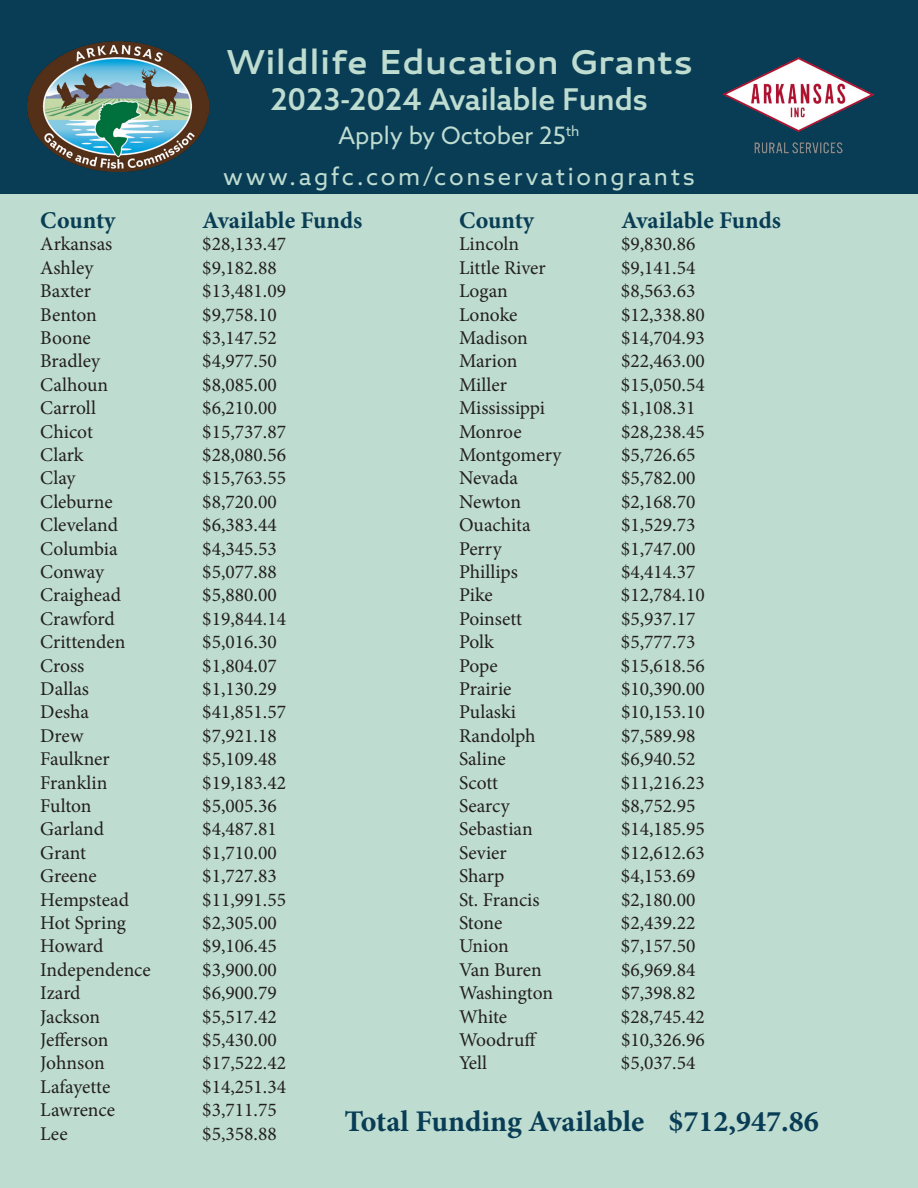
<style>
.page{position:relative;width:918px;height:1188px;background:#fff}
.page>*{position:absolute;margin:0;border:0;box-sizing:border-box;transform-origin:0 0}
.t1{font:700 34.5px "Cantarell";color:#bedcd0}
.t2{font:700 30px "Minion Pro";color:#093d55}
.t3{font:500 30px "Azo Sans";color:#bedcd0}
.t4{font:700 24px "Minion Pro";color:#093d55}
.t5{font:24px "Azo Sans";letter-spacing:.11em;color:#bedcd0}
.t6{font:24px "Azo Sans";color:#bedcd0}
.t7{font:19.5px "Minion Pro";color:#231f20}
</style>
<div class="page">
<div style="left:0;top:0;width:918px;height:201px;background:#093d55"></div>
<div style="left:0;top:194px;width:918px;height:994px;background:#bedcd0"></div>
<img style="left:27px;top:42px;width:181px;height:130px">
<img style="left:722px;top:57px;width:153px;height:97px">
<p class="t1" style="left:225px;top:37px;width:470px">Wildlife Education Grants</p>
<p class="t3" style="left:270px;top:79px;width:379px">2023-2024 Available Funds</p>
<p class="t6" style="left:339px;top:120px;width:242px">Apply by October 25<sup>th</sup></p>
<p class="t5" style="left:223px;top:161px;width:473px">www.agfc.com/conservationgrants</p>
<p class="t4" style="left:40px;top:204px;width:77px">County</p>
<p class="t4" style="left:202px;top:204px;width:162px">Available Funds</p>
<p class="t7" style="left:40px;top:231px;width:74px">Arkansas</p>
<p class="t7" style="left:202px;top:231px;width:85px">$28,133.47</p>
<p class="t7" style="left:40px;top:254px;width:55px">Ashley</p>
<p class="t7" style="left:202px;top:254px;width:76px">$9,182.88</p>
<p class="t7" style="left:40px;top:278px;width:52px">Baxter</p>
<p class="t7" style="left:202px;top:278px;width:85px">$13,481.09</p>
<p class="t7" style="left:40px;top:301px;width:58px">Benton</p>
<p class="t7" style="left:202px;top:301px;width:76px">$9,758.10</p>
<p class="t7" style="left:40px;top:325px;width:52px">Boone</p>
<p class="t7" style="left:202px;top:325px;width:76px">$3,147.52</p>
<p class="t7" style="left:40px;top:348px;width:61px">Bradley</p>
<p class="t7" style="left:202px;top:348px;width:76px">$4,977.50</p>
<p class="t7" style="left:40px;top:371px;width:69px">Calhoun</p>
<p class="t7" style="left:202px;top:371px;width:76px">$8,085.00</p>
<p class="t7" style="left:40px;top:395px;width:57px">Carroll</p>
<p class="t7" style="left:202px;top:395px;width:76px">$6,210.00</p>
<p class="t7" style="left:40px;top:418px;width:54px">Chicot</p>
<p class="t7" style="left:202px;top:418px;width:85px">$15,737.87</p>
<p class="t7" style="left:40px;top:442px;width:45px">Clark</p>
<p class="t7" style="left:202px;top:442px;width:85px">$28,080.56</p>
<p class="t7" style="left:40px;top:465px;width:37px">Clay</p>
<p class="t7" style="left:202px;top:465px;width:85px">$15,763.55</p>
<p class="t7" style="left:40px;top:488px;width:74px">Cleburne</p>
<p class="t7" style="left:202px;top:488px;width:76px">$8,720.00</p>
<p class="t7" style="left:40px;top:512px;width:79px">Cleveland</p>
<p class="t7" style="left:202px;top:512px;width:76px">$6,383.44</p>
<p class="t7" style="left:40px;top:535px;width:79px">Columbia</p>
<p class="t7" style="left:202px;top:535px;width:76px">$4,345.53</p>
<p class="t7" style="left:40px;top:559px;width:65px">Conway</p>
<p class="t7" style="left:202px;top:559px;width:76px">$5,077.88</p>
<p class="t7" style="left:40px;top:582px;width:82px">Craighead</p>
<p class="t7" style="left:202px;top:582px;width:76px">$5,880.00</p>
<p class="t7" style="left:40px;top:605px;width:76px">Crawford</p>
<p class="t7" style="left:202px;top:605px;width:85px">$19,844.14</p>
<p class="t7" style="left:40px;top:629px;width:87px">Crittenden</p>
<p class="t7" style="left:202px;top:629px;width:76px">$5,016.30</p>
<p class="t7" style="left:40px;top:652px;width:46px">Cross</p>
<p class="t7" style="left:202px;top:652px;width:76px">$1,804.07</p>
<p class="t7" style="left:40px;top:676px;width:50px">Dallas</p>
<p class="t7" style="left:202px;top:676px;width:76px">$1,130.29</p>
<p class="t7" style="left:40px;top:699px;width:50px">Desha</p>
<p class="t7" style="left:202px;top:699px;width:85px">$41,851.57</p>
<p class="t7" style="left:40px;top:722px;width:45px">Drew</p>
<p class="t7" style="left:202px;top:722px;width:76px">$7,921.18</p>
<p class="t7" style="left:40px;top:746px;width:71px">Faulkner</p>
<p class="t7" style="left:202px;top:746px;width:76px">$5,109.48</p>
<p class="t7" style="left:40px;top:769px;width:69px">Franklin</p>
<p class="t7" style="left:202px;top:769px;width:85px">$19,183.42</p>
<p class="t7" style="left:40px;top:793px;width:53px">Fulton</p>
<p class="t7" style="left:202px;top:793px;width:76px">$5,005.36</p>
<p class="t7" style="left:40px;top:816px;width:65px">Garland</p>
<p class="t7" style="left:202px;top:816px;width:76px">$4,487.81</p>
<p class="t7" style="left:40px;top:839px;width:47px">Grant</p>
<p class="t7" style="left:202px;top:839px;width:76px">$1,710.00</p>
<p class="t7" style="left:40px;top:863px;width:58px">Greene</p>
<p class="t7" style="left:202px;top:863px;width:76px">$1,727.83</p>
<p class="t7" style="left:40px;top:886px;width:90px">Hempstead</p>
<p class="t7" style="left:202px;top:886px;width:85px">$11,991.55</p>
<p class="t7" style="left:40px;top:910px;width:87px">Hot Spring</p>
<p class="t7" style="left:202px;top:910px;width:76px">$2,305.00</p>
<p class="t7" style="left:40px;top:933px;width:65px">Howard</p>
<p class="t7" style="left:202px;top:933px;width:76px">$9,106.45</p>
<p class="t7" style="left:40px;top:956px;width:112px">Independence</p>
<p class="t7" style="left:202px;top:956px;width:76px">$3,900.00</p>
<p class="t7" style="left:40px;top:980px;width:42px">Izard</p>
<p class="t7" style="left:202px;top:980px;width:76px">$6,900.79</p>
<p class="t7" style="left:40px;top:1003px;width:61px">Jackson</p>
<p class="t7" style="left:202px;top:1003px;width:76px">$5,517.42</p>
<p class="t7" style="left:40px;top:1027px;width:70px">Jefferson</p>
<p class="t7" style="left:202px;top:1027px;width:76px">$5,430.00</p>
<p class="t7" style="left:40px;top:1050px;width:66px">Johnson</p>
<p class="t7" style="left:202px;top:1050px;width:85px">$17,522.42</p>
<p class="t7" style="left:40px;top:1073px;width:72px">Lafayette</p>
<p class="t7" style="left:202px;top:1073px;width:85px">$14,251.34</p>
<p class="t7" style="left:40px;top:1097px;width:76px">Lawrence</p>
<p class="t7" style="left:202px;top:1097px;width:76px">$3,711.75</p>
<p class="t7" style="left:40px;top:1120px;width:29px">Lee</p>
<p class="t7" style="left:202px;top:1120px;width:76px">$5,358.88</p>
<p class="t4" style="left:459px;top:204px;width:77px">County</p>
<p class="t4" style="left:621px;top:204px;width:162px">Available Funds</p>
<p class="t7" style="left:459px;top:231px;width:62px">Lincoln</p>
<p class="t7" style="left:621px;top:231px;width:76px">$9,830.86</p>
<p class="t7" style="left:459px;top:254px;width:88px">Little River</p>
<p class="t7" style="left:621px;top:254px;width:76px">$9,141.54</p>
<p class="t7" style="left:459px;top:278px;width:50px">Logan</p>
<p class="t7" style="left:621px;top:278px;width:76px">$8,563.63</p>
<p class="t7" style="left:459px;top:301px;width:60px">Lonoke</p>
<p class="t7" style="left:621px;top:301px;width:85px">$12,338.80</p>
<p class="t7" style="left:459px;top:325px;width:70px">Madison</p>
<p class="t7" style="left:621px;top:325px;width:85px">$14,704.93</p>
<p class="t7" style="left:459px;top:348px;width:60px">Marion</p>
<p class="t7" style="left:621px;top:348px;width:85px">$22,463.00</p>
<p class="t7" style="left:459px;top:371px;width:50px">Miller</p>
<p class="t7" style="left:621px;top:371px;width:85px">$15,050.54</p>
<p class="t7" style="left:459px;top:395px;width:88px">Mississippi</p>
<p class="t7" style="left:621px;top:395px;width:76px">$1,108.31</p>
<p class="t7" style="left:459px;top:418px;width:64px">Monroe</p>
<p class="t7" style="left:621px;top:418px;width:85px">$28,238.45</p>
<p class="t7" style="left:459px;top:442px;width:104px">Montgomery</p>
<p class="t7" style="left:621px;top:442px;width:76px">$5,726.65</p>
<p class="t7" style="left:459px;top:465px;width:60px">Nevada</p>
<p class="t7" style="left:621px;top:465px;width:76px">$5,782.00</p>
<p class="t7" style="left:459px;top:488px;width:64px">Newton</p>
<p class="t7" style="left:621px;top:488px;width:76px">$2,168.70</p>
<p class="t7" style="left:459px;top:512px;width:73px">Ouachita</p>
<p class="t7" style="left:621px;top:512px;width:76px">$1,529.73</p>
<p class="t7" style="left:459px;top:535px;width:44px">Perry</p>
<p class="t7" style="left:621px;top:535px;width:76px">$1,747.00</p>
<p class="t7" style="left:459px;top:559px;width:60px">Phillips</p>
<p class="t7" style="left:621px;top:559px;width:76px">$4,414.37</p>
<p class="t7" style="left:459px;top:582px;width:35px">Pike</p>
<p class="t7" style="left:621px;top:582px;width:85px">$12,784.10</p>
<p class="t7" style="left:459px;top:605px;width:65px">Poinsett</p>
<p class="t7" style="left:621px;top:605px;width:76px">$5,937.17</p>
<p class="t7" style="left:459px;top:629px;width:36px">Polk</p>
<p class="t7" style="left:621px;top:629px;width:76px">$5,777.73</p>
<p class="t7" style="left:459px;top:652px;width:40px">Pope</p>
<p class="t7" style="left:621px;top:652px;width:85px">$15,618.56</p>
<p class="t7" style="left:459px;top:676px;width:54px">Prairie</p>
<p class="t7" style="left:621px;top:676px;width:85px">$10,390.00</p>
<p class="t7" style="left:459px;top:699px;width:58px">Pulaski</p>
<p class="t7" style="left:621px;top:699px;width:85px">$10,153.10</p>
<p class="t7" style="left:459px;top:722px;width:78px">Randolph</p>
<p class="t7" style="left:621px;top:722px;width:76px">$7,589.98</p>
<p class="t7" style="left:459px;top:746px;width:48px">Saline</p>
<p class="t7" style="left:621px;top:746px;width:76px">$6,940.52</p>
<p class="t7" style="left:459px;top:769px;width:41px">Scott</p>
<p class="t7" style="left:621px;top:769px;width:85px">$11,216.23</p>
<p class="t7" style="left:459px;top:793px;width:52px">Searcy</p>
<p class="t7" style="left:621px;top:793px;width:76px">$8,752.95</p>
<p class="t7" style="left:459px;top:816px;width:75px">Sebastian</p>
<p class="t7" style="left:621px;top:816px;width:85px">$14,185.95</p>
<p class="t7" style="left:459px;top:839px;width:49px">Sevier</p>
<p class="t7" style="left:621px;top:839px;width:85px">$12,612.63</p>
<p class="t7" style="left:459px;top:863px;width:47px">Sharp</p>
<p class="t7" style="left:621px;top:863px;width:76px">$4,153.69</p>
<p class="t7" style="left:459px;top:886px;width:82px">St. Francis</p>
<p class="t7" style="left:621px;top:886px;width:76px">$2,180.00</p>
<p class="t7" style="left:459px;top:910px;width:45px">Stone</p>
<p class="t7" style="left:621px;top:910px;width:76px">$2,439.22</p>
<p class="t7" style="left:459px;top:933px;width:51px">Union</p>
<p class="t7" style="left:621px;top:933px;width:76px">$7,157.50</p>
<p class="t7" style="left:459px;top:956px;width:84px">Van Buren</p>
<p class="t7" style="left:621px;top:956px;width:76px">$6,969.84</p>
<p class="t7" style="left:459px;top:980px;width:96px">Washington</p>
<p class="t7" style="left:621px;top:980px;width:76px">$7,398.82</p>
<p class="t7" style="left:459px;top:1003px;width:50px">White</p>
<p class="t7" style="left:621px;top:1003px;width:85px">$28,745.42</p>
<p class="t7" style="left:459px;top:1027px;width:80px">Woodruff</p>
<p class="t7" style="left:621px;top:1027px;width:85px">$10,326.96</p>
<p class="t7" style="left:459px;top:1050px;width:30px">Yell</p>
<p class="t7" style="left:621px;top:1050px;width:76px">$5,037.54</p>
<p class="t2" style="left:345px;top:1100px;width:476px">Total Funding Available $712,947.86</p>
</div>
